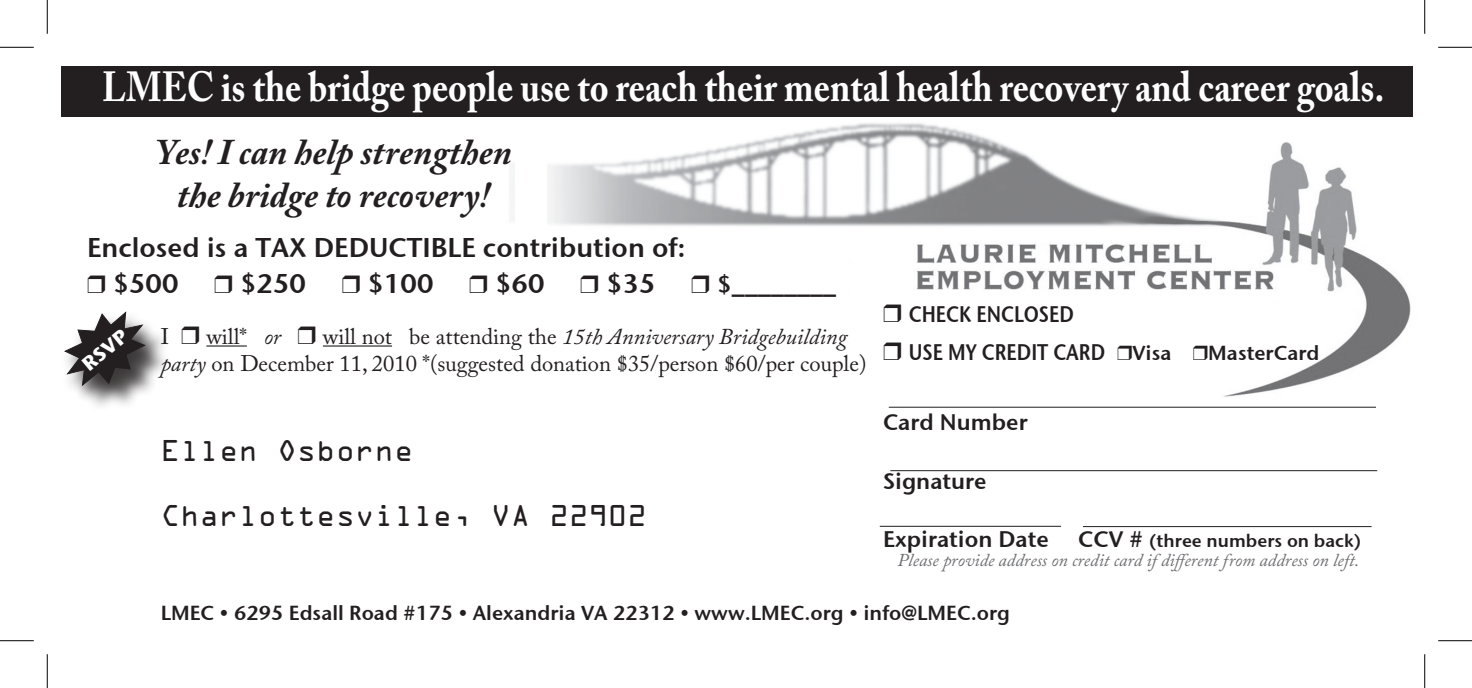
<style>
.page{position:relative;width:1472px;height:688px;background:#fff}
.page>*{position:absolute;margin:0;border:0;box-sizing:border-box;transform-origin:0 0}
.t1{font:700 41.85px "Adobe Caslon Pro";color:#fff;scale:.86 1}
.t2{font:italic 700 36px/43.2px "Adobe Caslon Pro";color:#231f20;text-align:center}
.t3{font:27px/36px "Stone Sans Sem ITCTT Semi";color:#231f20}
.t4{font:27px "OCRA Std";color:#231f20}
.t5{font:24.75px "Stone Sans Sem ITCTT Semi";color:#231f20}
.t6{font:22.5px "Adobe Caslon Pro";color:#231f20}
.t7{font:italic 22.5px "Adobe Caslon Pro";color:#231f20}
.t8{font:22.5px "Stone Sans Sem ITCTT Semi";color:#231f20}
.t9{font:22.5px/38.2px "Stone Sans Sem ITCTT Semi";color:#231f20;scale:.85 1}
.t10{font:20.25px "Stone Sans Sem ITCTT Semi";color:#231f20}
.t11{font:700 19.57px "Stone Sans ITC";color:#fff}
.t12{font:italic 18px "Adobe Caslon Pro";color:#6c6d70}
.t13{font:18px "Stone Sans Sem ITCTT Semi";color:#231f20}
.s1{font-style:italic}
.s2{font-style:normal}
.s3{font-size:20.25px}
.s4{font-size:22.5px}
</style>
<div class="page">
<img style="left:61px;top:66px;width:1352px;height:331px">
<div style="left:61px;top:66px;width:1351px;height:50px;background:#231f20"></div>
<hr style="left:890px;top:470px;width:487px;height:1px;background:#231f20">
<hr style="left:879px;top:525px;width:182px;height:1px;background:#231f20">
<hr style="left:1083px;top:526px;width:288px;height:1px;background:#231f20">
<hr style="left:888px;top:406px;width:488px;height:1px;background:#231f20">
<hr style="left:206px;top:345px;width:41px;height:1px;background:#231f20">
<hr style="left:323px;top:345px;width:69px;height:1px;background:#231f20">
<div style="left:68px;top:315px;width:102px;height:95px;background:#231f20;opacity:.75"></div>
<svg style="left:61px;top:303px;width:92px;height:91px"></svg>
<hr style="left:0;top:47px;width:34px;height:1px;background:#000">
<hr style="left:1438px;top:47px;width:34px;height:1px;background:#000">
<hr style="left:0;top:640px;width:34px;height:1px;background:#000">
<hr style="left:1438px;top:640px;width:34px;height:1px;background:#000">
<hr style="left:47px;top:0;width:1px;height:34px;background:#000">
<hr style="left:47px;top:654px;width:1px;height:33px;background:#000">
<hr style="left:1424px;top:0;width:1px;height:34px;background:#000">
<hr style="left:1424px;top:654px;width:1px;height:33px;background:#000">
<svg style="left:88px;top:275px;width:17px;height:18px"></svg>
<svg style="left:215px;top:275px;width:17px;height:18px"></svg>
<svg style="left:342px;top:275px;width:18px;height:18px"></svg>
<svg style="left:470px;top:275px;width:17px;height:18px"></svg>
<svg style="left:581px;top:275px;width:17px;height:18px"></svg>
<svg style="left:692px;top:275px;width:17px;height:18px"></svg>
<svg style="left:884px;top:304px;width:17px;height:18px"></svg>
<svg style="left:884px;top:342px;width:17px;height:18px"></svg>
<svg style="left:1117px;top:346px;width:14px;height:14px"></svg>
<svg style="left:1193px;top:346px;width:14px;height:14px"></svg>
<svg style="left:182px;top:326px;width:17px;height:17px"></svg>
<svg style="left:298px;top:326px;width:17px;height:17px"></svg>
<h1 class="t1" style="left:102px;top:62px;width:1492px">LMEC is the bridge people use to reach their mental health recovery and career goals.</h1>
<h2 class="t2" style="left:155px;top:130px;width:359px">Yes! I can help strengthen the bridge to recovery!</h2>
<h3 class="t3" style="left:113px;top:227px;width:574px;text-indent:-26px">Enclosed is a TAX DEDUCTIBLE contribution of: $500</h3>
<h3 class="t3" style="left:240px;top:263px;width:67px">$250</h3>
<h3 class="t3" style="left:368px;top:263px;width:67px">$100</h3>
<h3 class="t3" style="left:495px;top:263px;width:51px">$60</h3>
<h3 class="t3" style="left:606px;top:263px;width:51px">$35</h3>
<p class="t5" style="left:717px;top:263px;width:121px">$________</p>
<p class="t11" style="left:74px;top:353px;width:54px;rotate:-40deg">RSVP</p>
<p class="t6" style="left:161px;top:323px;width:10px">I</p>
<p class="t6" style="left:206px;top:323px;width:76px">will* <span class="s1">or</span></p>
<p class="t7" style="left:323px;top:323px;width:526px"><span class="s2">will not be attending the</span> 15th Anniversary Bridgebuilding</p>
<p class="t6" style="left:161px;top:350px;width:707px"><span class="s1">party</span> on December 11, 2010 *(suggested donation $35/person $60/per couple)</p>
<h3 class="t4" style="left:161px;top:438px;width:254px">Ellen Osborne</h3>
<h3 class="t4" style="left:161px;top:503px;width:488px">Charlottesville, VA 22902</h3>
<p class="t9" style="left:908px;top:293px;width:311px">CHECK ENCLOSED<br>USE MY CREDIT CARD <span class="s3">Visa</span></p>
<p class="t8" style="left:883px;top:403px;width:146px">Card Number</p>
<p class="t10" style="left:1208px;top:336px;width:113px">MasterCard</p>
<p class="t8" style="left:883px;top:461px;width:105px">Signature</p>
<p class="t8" style="left:883px;top:520px;width:167px">Expiration Date</p>
<p class="t13" style="left:1078px;top:525px;width:285px"><span class="s4">CCV #</span> (three numbers on back)</p>
<p class="t12" style="left:897px;top:549px;width:463px">Please provide address on credit card if different from address on left.</p>
<p class="t10" style="left:161px;top:595px;width:851px">LMEC • 6295 Edsall Road #175 • Alexandria VA 22312 • www.LMEC.org • info@LMEC.org</p>
</div>
